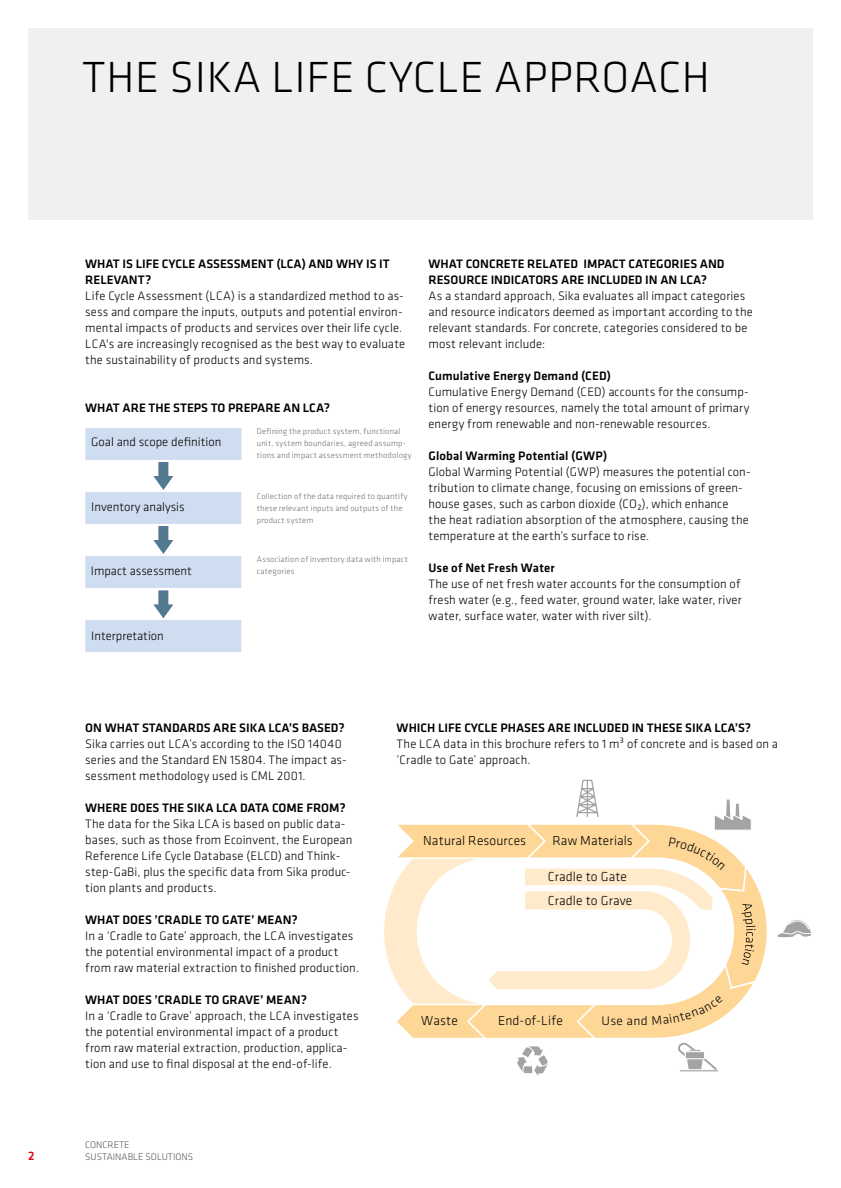
<style>
.page{position:relative;width:841px;height:1188px;background:#fff}
.page>*{position:absolute;margin:0;border:0;box-sizing:border-box;transform-origin:0 0}
.t1{font:300 45.15px "Klavika";letter-spacing:.015em;color:#000}
.t2{font:300 13.5px "Klavika";letter-spacing:.01em;color:#000}
.t3{font:300 12.9px "Klavika";letter-spacing:.02em;color:#000;scale:1.05 1}
.t4{font:300 12.75px/16px "Klavika";letter-spacing:.01em;color:#000}
.t5{font:500 12.75px/16px "Klavika";color:#000}
.t6{font:500 12.75px "Klavika";color:#e30613}
.t7{font:300 9.9px/11.9px "Klavika";color:#575756}
.t8{font:300 8.4px/12px "Klavika";letter-spacing:.025em;color:#706f6f}
</style>
<div class="page">
<svg style="left:777px;top:920px;width:34px;height:18px"></svg>
<div style="left:28px;top:28px;width:784px;height:192px;background:#ededed"></div>
<svg style="left:85px;top:428px;width:156px;height:224px"></svg>
<svg style="left:384px;top:780px;width:383px;height:296px"></svg>
<h1 class="t1" style="left:82px;top:55px;width:629px">THE SIKA LIFE CYCLE APPROACH</h1>
<p class="t5" style="left:85px;top:256px;width:306px">WHAT IS LIFE CYCLE ASSESSMENT (LCA) AND WHY IS IT<br>RELEVANT?</p>
<p class="t4" style="left:85px;top:288px;width:321px">Life Cycle Assessment (LCA) is a standardized method to as&shy;sess and compare the inputs, outputs and potential environ&shy;mental impacts of products and services over their life cycle.<br>LCA's are increasingly recognised as the best way to evaluate the sustainability of products and systems.</p>
<p class="t5" style="left:85px;top:400px;width:246px">WHAT ARE THE STEPS TO PREPARE AN LCA?</p>
<p class="t4" style="left:91px;top:434px;width:131px">Goal and scope deinition</p>
<p class="t4" style="left:91px;top:499px;width:95px">Inventory analysis</p>
<p class="t4" style="left:91px;top:563px;width:102px">Impact assessment</p>
<p class="t4" style="left:91px;top:628px;width:74px">Interpretation</p>
<p class="t8" style="left:257px;top:425px;width:156px">Deining the product system, functional unit, system boundaries, agreed assump&shy;tions and impact assessment methodology</p>
<p class="t8" style="left:257px;top:490px;width:152px">Collection of the data required to quantify these relevant inputs and outputs of the product system</p>
<p class="t8" style="left:257px;top:554px;width:152px">Association of inventory data with impact categories</p>
<p class="t5" style="left:428px;top:256px;width:297px">WHAT CONCRETE RELATED IMPACT CATEGORIES AND<br>RESOURCE INDICATORS ARE INCLUDED IN AN LCA?</p>
<p class="t4" style="left:428px;top:288px;width:326px">As a standard approach, Sika evaluates all impact categories and resource indicators deemed as important according to the relevant standards. For concrete, categories considered to be most relevant include:</p>
<p class="t5" style="left:428px;top:368px;width:184px">Cumulative Energy Demand (CED)</p>
<p class="t4" style="left:428px;top:384px;width:322px;text-align:justify">Cumulative Energy Demand (CED) accounts for the consump&shy;tion of energy resources, namely the total amount of primary energy from renewable and non-renewable resources.</p>
<p class="t5" style="left:428px;top:448px;width:180px">Global Warming Potential (GWP)</p>
<p class="t4" style="left:428px;top:464px;width:323px">Global Warming Potential (GWP) measures the potential con&shy;tribution to climate change, focusing on emissions of green&shy;house gases, such as carbon dioxide (CO ), which enhance</p>
<p class="t4" style="left:428px;top:507px;width:322px;line-height:9px;text-indent:208px">²<br>the heat radiation absorption of the atmosphere, causing the</p>
<p class="t4" style="left:428px;top:528px;width:222px">temperature at the earth’s surface to rise.</p>
<p class="t5" style="left:428px;top:560px;width:127px">Use of Net Fresh Water</p>
<p class="t4" style="left:428px;top:576px;width:314px;text-align:justify">The use of net fresh water accounts for the consumption of fresh water (e.g., feed water, ground water, lake water, river water, surface water, water with river silt).</p>
<p class="t5" style="left:85px;top:720px;width:261px">ON WHAT STANDARDS ARE SIKA LCA’S BASED?</p>
<p class="t4" style="left:85px;top:736px;width:263px">Sika carries out LCA’s according to the ISO 14040 series and the Standard EN 15804. The impact as&shy;sessment methodology used is CML 2001.</p>
<p class="t5" style="left:85px;top:800px;width:262px">WHERE DOES THE SIKA LCA DATA COME FROM?</p>
<p class="t4" style="left:85px;top:816px;width:268px">The data for the Sika LCA is based on public data&shy;bases, such as those from Ecoinvent, the European Reference Life Cycle Database (ELCD) and Think&shy;step-GaBi, plus the speciic data from Sika produc&shy;tion plants and products.</p>
<p class="t5" style="left:85px;top:912px;width:214px">WHAT DOES ’CRADLE TO GATE’ MEAN?</p>
<p class="t4" style="left:85px;top:928px;width:275px">In a ‘Cradle to Gate’ approach, the LCA investigates the potential environmental impact of a product from raw material extraction to inished production.</p>
<p class="t5" style="left:85px;top:992px;width:223px">WHAT DOES ’CRADLE TO GRAVE’ MEAN?</p>
<p class="t4" style="left:85px;top:1008px;width:275px">In a ‘Cradle to Grave’ approach, the LCA investigates the potential environmental impact of a product from raw material extraction, production, applica&shy;tion and use to inal disposal at the end-of-life.</p>
<p class="t6" style="left:28px;top:1150px;width:8px">2</p>
<p class="t7" style="left:85px;top:1139px;width:109px">CONCRETE<br>SUSTAINABLE SOLUTIONS</p>
<p class="t5" style="left:396px;top:720px;width:356px">WHICH LIFE CYCLE PHASES ARE INCLUDED IN THESE SIKA LCA’S?</p>
<p class="t4" style="left:396px;top:736px;width:382px">The LCA data in this brochure refers to 1 m³ of concrete and is based on a ’Cradle to Gate’ approach.</p>
<p class="t2" style="left:423px;top:834px;width:104px">Natural Resources</p>
<p class="t2" style="left:552px;top:834px;width:82px">Raw Materials</p>
<p class="t2" style="left:547px;top:870px;width:81px">Cradle to Gate</p>
<p class="t2" style="left:547px;top:894px;width:86px">Cradle to Grave</p>
<p class="t2" style="left:421px;top:1014px;width:38px">Waste</p>
<p class="t2" style="left:497px;top:1014px;width:66px">End-of-Life</p>
<p class="t3" style="left:601px;top:1015px;width:46px">Use and</p>
</div>
